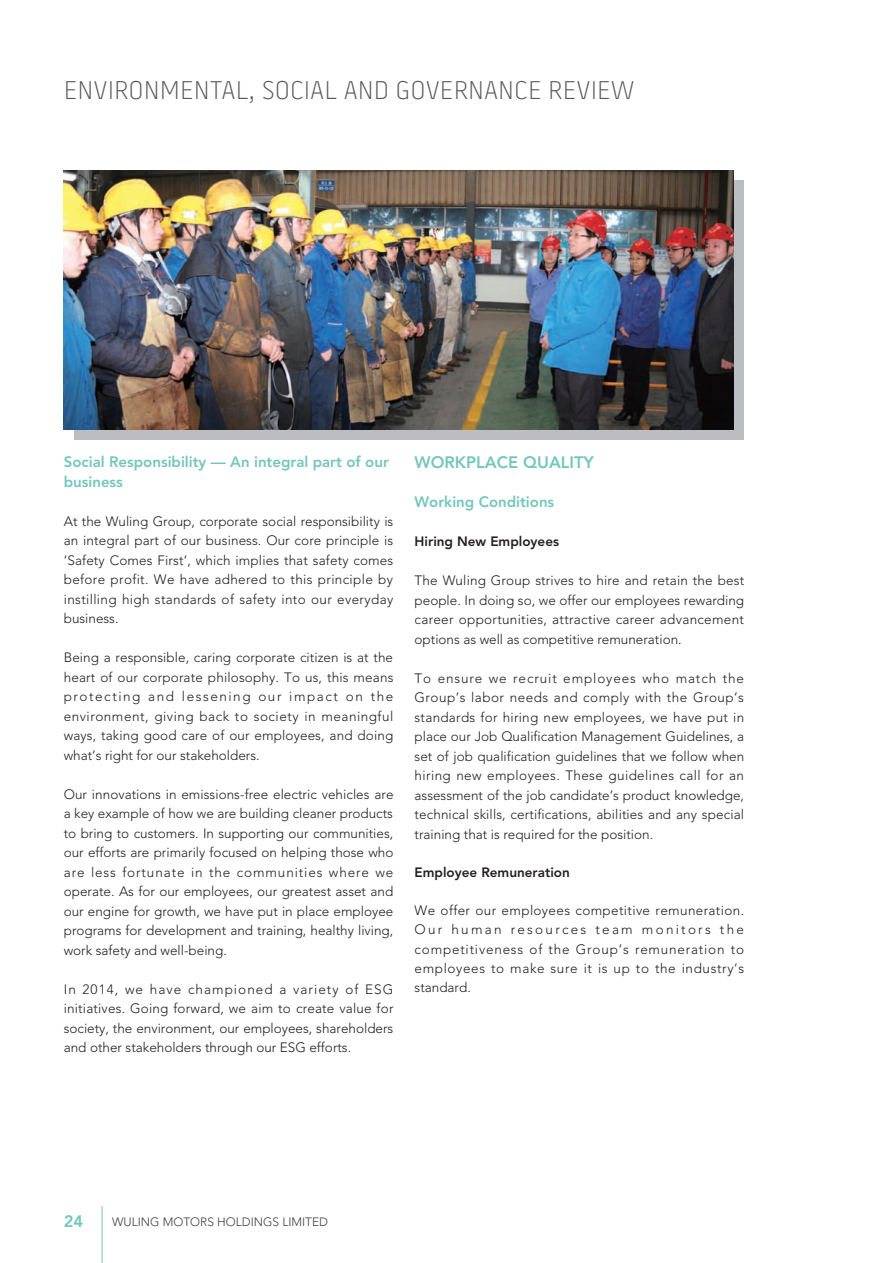
<style>
.page{position:relative;width:893px;height:1263px;background:#fff}
.page>*{position:absolute;margin:0;border:0;box-sizing:border-box;transform-origin:0 0}
.t1{font:100 25.5px "Battersea";color:#57585a}
._01_H1{font:800 16.5px "Avenir LT Std";color:#73c7ba}
._02_H2{font:800 15px/19.5px "Avenir LT Std";color:#73c7ba}
._00_txt{font:300 13.5px/19.5px "Avenir LT Std";color:#231f20;text-align:justify}
._03_H3{font:800 13.5px "Avenir LT Std";color:#231f20}
.t2{font:300 12px "Avenir LT Std";color:#3e3e3f}
</style>
<div class="page">
<hr style="left:102px;top:1206px;width:1px;height:57px;background:#73c7ba">
<div style="left:74px;top:181px;width:670px;height:259px;background:#bcbdc0"></div>
<img style="left:64px;top:170px;width:670px;height:260px">
<p class="t1" style="left:64px;top:75px;width:572px">ENVIRONMENTAL, SOCIAL AND GOVERNANCE REVIEW</p>
<p class="_02_H2" style="left:64px;top:452px;width:327px">Social Responsibility — An integral part of our business</p>
<p class="_00_txt" style="left:64px;top:511px;width:331px">At the Wuling Group, corporate social responsibility is an integral part of our business. Our core principle is ‘Safety Comes First’, which implies that safety comes before profit. We have adhered to this principle by instilling high standards of safety into our everyday business.</p>
<p class="_00_txt" style="left:64px;top:648px;width:331px">Being a responsible, caring corporate citizen is at the heart of our corporate philosophy. To us, this means protecting and lessening our impact on the environment, giving back to society in meaningful ways, taking good care of our employees, and doing what’s right for our stakeholders.</p>
<p class="_00_txt" style="left:64px;top:784px;width:331px">Our innovations in emissions-free electric vehicles are a key example of how we are building cleaner products to bring to customers. In supporting our communities, our efforts are primarily focused on helping those who are less fortunate in the communities where we operate. As for our employees, our greatest asset and our engine for growth, we have put in place employee programs for development and training, healthy living, work safety and well-being.</p>
<p class="_00_txt" style="left:64px;top:979px;width:331px">In 2014, we have championed a variety of ESG initiatives. Going forward, we aim to create value for society, the environment, our employees, shareholders and other stakeholders through our ESG efforts.</p>
<p class="_01_H1" style="left:415px;top:453px;width:181px">WORKPLACE QUALITY</p>
<p class="_02_H2" style="left:415px;top:492px;width:141px">Working Conditions</p>
<p class="_03_H3" style="left:415px;top:534px;width:146px">Hiring New Employees</p>
<p class="_00_txt" style="left:415px;top:571px;width:331px">The Wuling Group strives to hire and retain the best people. In doing so, we offer our employees rewarding career opportunities, attractive career advancement options as well as competitive remuneration.</p>
<p class="_00_txt" style="left:415px;top:668px;width:331px">To ensure we recruit employees who match the Group’s labor needs and comply with the Group’s standards for hiring new employees, we have put in place our Job Qualification Management Guidelines, a set of job qualification guidelines that we follow when hiring new employees. These guidelines call for an assessment of the job candidate’s product knowledge, technical skills, certifications, abilities and any special training that is required for the position.</p>
<p class="_03_H3" style="left:415px;top:865px;width:157px">Employee Remuneration</p>
<p class="_00_txt" style="left:415px;top:901px;width:331px;line-height:19px">We offer our employees competitive remuneration.<br>Our human resources team monitors the competitiveness of the Group’s remuneration to employees to make sure it is up to the industry’s standard.</p>
<p class="_01_H1" style="left:64px;top:1211px;width:21px">24</p>
<p class="t2" style="left:112px;top:1215px;width:217px">WULING MOTORS HOLDINGS LIMITED</p>
</div>
